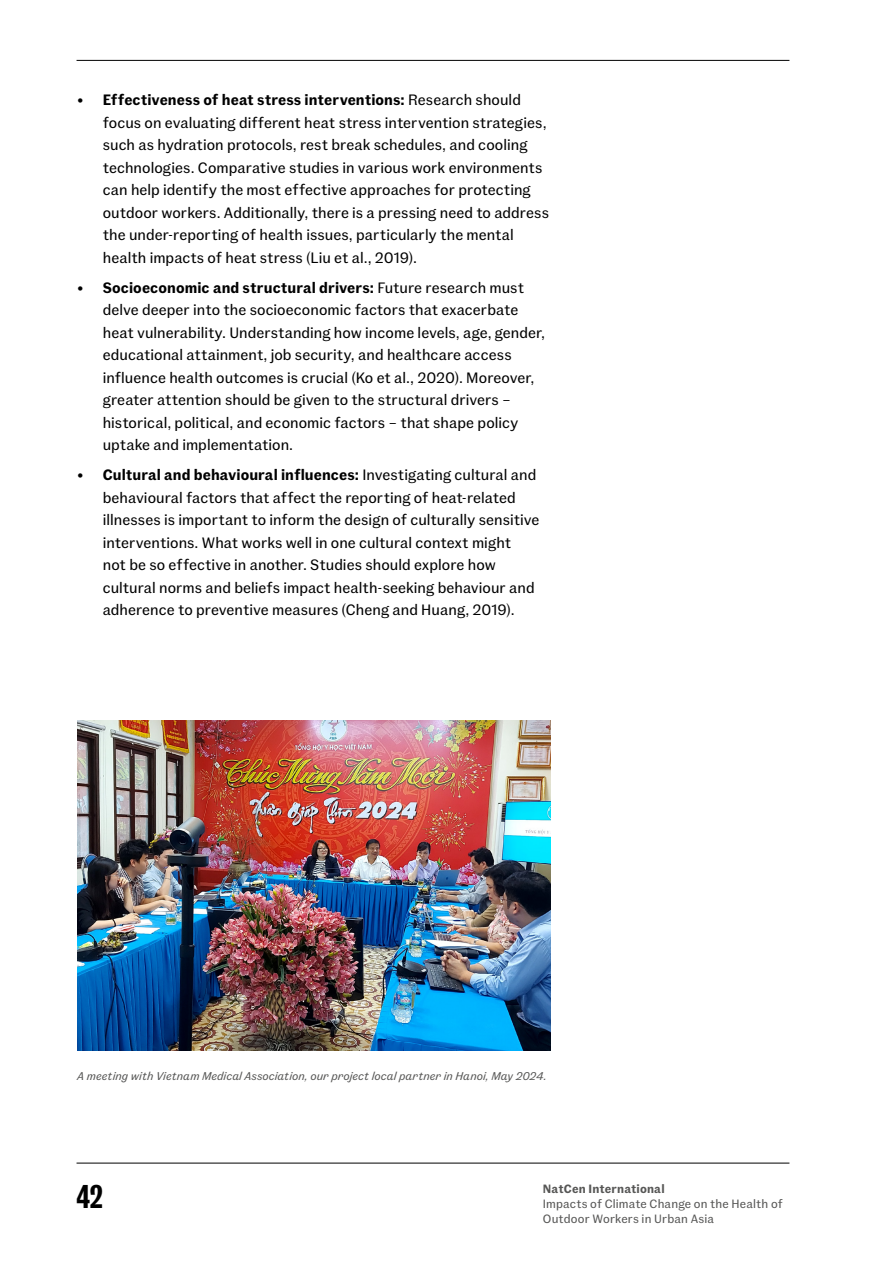
<style>
.page{position:relative;width:893px;height:1263px;background:#fff}
.page>*{position:absolute;margin:0;border:0;box-sizing:border-box;transform-origin:0 0}
.t1{font:500 30px "Bureau Grot Condensed";color:#000}
.t2{font:15px/22.5px "Fann Grotesque Pro";letter-spacing:.005em;color:#000}
.t3{font:12px/15px "Fann Grotesque Pro";letter-spacing:.01em;color:#575756}
.t4{font:600 12px "Fann Grotesque Pro";letter-spacing:.015em;color:#575756}
.t5{font:italic 11.25px "Fann Grotesque Pro";color:#575756}
.s1{font-weight:600}
</style>
<div class="page">
<hr style="left:77px;top:1163px;width:712px;height:1px;background:#000">
<hr style="left:77px;top:60px;width:712px;height:1px;background:#000">
<img style="left:77px;top:720px;width:473px;height:330px">
<p class="t2" style="left:103px;top:89px;width:448px;text-indent:-26px"><span class="s1">• Effectiveness of heat stress interventions:</span> Research should focus on evaluating different heat stress intervention strategies, such as hydration protocols, rest break schedules, and cooling technologies. Comparative studies in various work environments can help identify the most effective approaches for protecting outdoor workers. Additionally, there is a pressing need to address the under-reporting of health issues, particularly the mental health impacts of heat stress (Liu et al., 2019).</p>
<p class="t2" style="left:103px;top:276px;width:444px;text-indent:-26px"><span class="s1">• Socioeconomic and structural drivers:</span> Future research must delve deeper into the socioeconomic factors that exacerbate heat vulnerability. Understanding how income levels, age, gender, educational attainment, job security, and healthcare access influence health outcomes is crucial (Ko et al., 2020). Moreover, greater attention should be given to the structural drivers – historical, political, and economic factors – that shape policy uptake and implementation.</p>
<p class="t2" style="left:103px;top:464px;width:438px;text-indent:-26px"><span class="s1">• Cultural and behavioural influences:</span> Investigating cultural and behavioural factors that affect the reporting of heat-related illnesses is important to inform the design of culturally sensitive interventions. What works well in one cultural context might<br>not be so effective in another. Studies should explore how cultural norms and beliefs impact health-seeking behaviour and adherence to preventive measures (Cheng and Huang, 2019).</p>
<p class="t5" style="left:77px;top:1069px;width:471px">A meeting with Vietnam Medical Association, our project local partner in Hanoi, May 2024.</p>
<h1 class="t1" style="left:77px;top:1179px;width:28px">42</h1>
<p class="t4" style="left:543px;top:1181px;width:123px">NatCen International</p>
<p class="t3" style="left:543px;top:1196px;width:241px">Impacts of Climate Change on the Health of<br>Outdoor Workers in Urban Asia</p>
</div>
